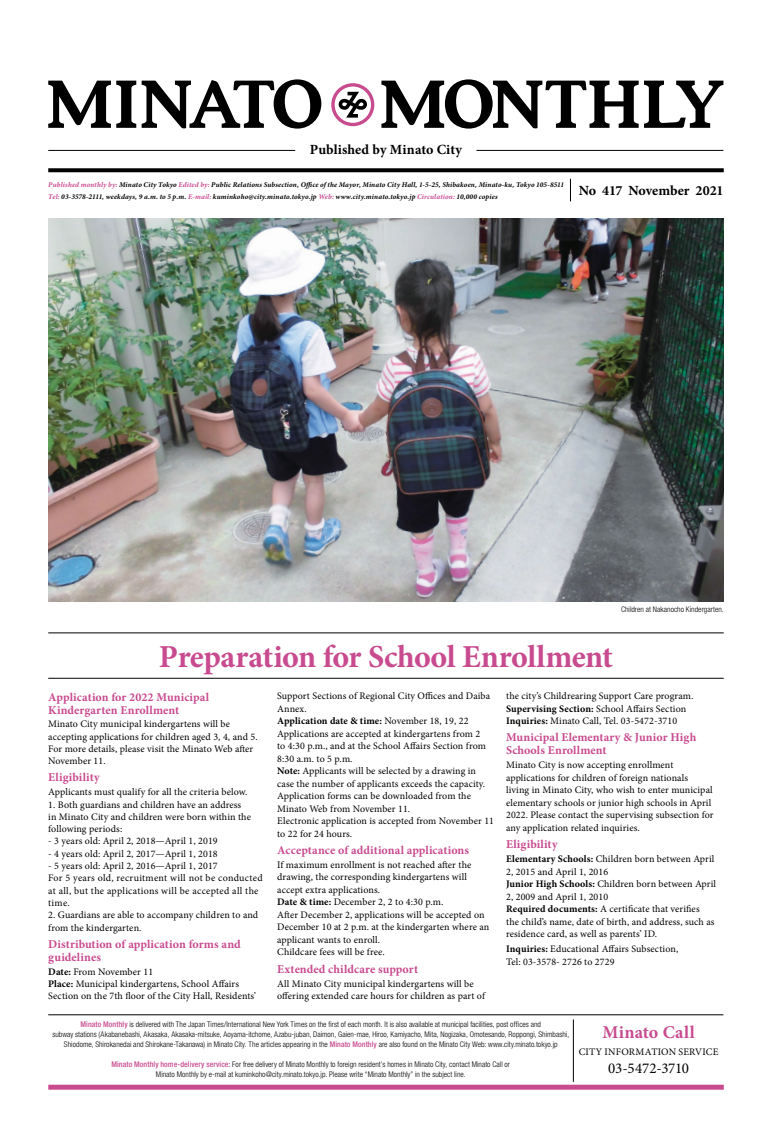
<style>
.page{position:relative;width:772px;height:1140px;background:#fff}
.page>*{position:absolute;margin:0;border:0;box-sizing:border-box;transform-origin:0 0}
.t1{font:700 32px "Minion Pro";letter-spacing:-.015em;color:#c84a8f}
.t2{font:700 18px "Minion Pro";letter-spacing:.02em;color:#c84a8f}
.t3{font:15px "Minion Pro";letter-spacing:-.01em;color:#000}
.t4{font:700 14px "Minion Pro";color:#000}
.t5{font:700 12px/13px "Minion Pro";letter-spacing:.005em;color:#c84a8f}
.t6{font:10px/12.5px "Minion Pro";letter-spacing:.01em;color:#000}
.t7{font:300 condensed 7.8px/10px "Helvetica Neue LT Std";letter-spacing:.005em;color:#000;text-align:center}
.t8{font:italic 700 7.3px/12px "Minion Pro";letter-spacing:.02em;color:#000}
.s1{color:#c84a8f}
.s2{font-weight:700}
.s3{font-weight:500;color:#c84a8f}
</style>
<div class="page">
<svg style="left:48px;top:79px;width:675px;height:50px"></svg>
<svg style="left:48px;top:168px;width:675px;height:4px;background:#111"></svg>
<hr style="left:48px;top:1014px;width:675px;height:1px;background:#000">
<div style="left:48px;top:1084px;width:675px;height:5px;background:#c84a8f"></div>
<hr style="left:572px;top:1019px;width:1px;height:62px;background:#000">
<hr style="left:48px;top:150px;width:247px;height:1px;background:#000">
<hr style="left:476px;top:150px;width:246px;height:1px;background:#000">
<hr style="left:48px;top:632px;width:675px;height:1px;background:#000">
<hr style="left:48px;top:677px;width:675px;height:1px;background:#000">
<svg style="left:570px;top:179px;width:1px;height:22px"></svg>
<img style="left:48px;top:218px;width:675px;height:383px">
<h3 class="t4" style="left:310px;top:140px;width:153px">Published by Minato City</h3>
<p class="t8" style="left:48px;top:178px;width:517px"><span class="s1">Published monthly by:</span> Minato City Tokyo <span class="s1">Edited by:</span> Public Relations Subsection, Office of the Mayor, Minato City Hall, 1-5-25, Shibakoen, Minato-ku, Tokyo 105-8511<br><span class="s1">Tel:</span> 03-3578-2111, weekdays, 9 a.m. to 5 p.m. <span class="s1">E-mail:</span> kuminkoho@city.minato.tokyo.jp <span class="s1">Web:</span> www.city.minato.tokyo.jp <span class="s1">Circulation:</span> 10,000 copies</p>
<h3 class="t4" style="left:578px;top:181px;width:146px">No 417 November 2021</h3>
<p class="t7" style="left:620px;top:604px;width:104px">Children at Nakanocho Kindergarten.</p>
<h1 class="t1" style="left:159px;top:634px;width:455px">Preparation for School Enrollment</h1>
<p class="t5" style="left:48px;top:690px;width:162px">Application for 2022 Municipal<br>Kindergarten Enrollment</p>
<p class="t6" style="left:48px;top:718px;width:211px">Minato City municipal kindergartens will be accepting applications for children aged 3, 4, and 5.<br>For more details, please visit the Minato Web after November 11.</p>
<p class="t5" style="left:48px;top:771px;width:53px">Eligibility</p>
<p class="t6" style="left:48px;top:785px;width:200px">Applicants must qualify for all the criteria below.</p>
<p class="t6" style="left:48px;top:798px;width:204px">1. Both guardians and children have an address in Minato City and children were born within the following periods:</p>
<p class="t6" style="left:48px;top:835px;width:171px">- 3 years old: April 2, 2018—April 1, 2019</p>
<p class="t6" style="left:48px;top:847px;width:171px">- 4 years old: April 2, 2017—April 1, 2018</p>
<p class="t6" style="left:48px;top:859px;width:216px">- 5 years old: April 2, 2016—April 1, 2017<br>For 5 years old, recruitment will not be conducted at all, but the applications will be accepted all the time.</p>
<p class="t6" style="left:48px;top:909px;width:211px">2. Guardians are able to accompany children to and from the kindergarten.</p>
<p class="t5" style="left:48px;top:937px;width:194px">Distribution of application forms and guidelines</p>
<p class="t6" style="left:48px;top:965px;width:209px"><span class="s2">Date:</span> From November 11<br><span class="s2">Place:</span> Municipal kindergartens, School Affairs<br>Section on the 7th floor of the City Hall, Residents’</p>
<p class="t6" style="left:277px;top:690px;width:218px">Support Sections of Regional City Offices and Daiba Annex.<br><span class="s2">Application date &amp; time:</span> November 18, 19, 22<br>Applications are accepted at kindergartens from 2<br>to 4:30 p.m., and at the School Affairs Section from 8:30 a.m. to 5 p.m.<br><span class="s2">Note:</span> Applicants will be selected by a drawing in case the number of applicants exceeds the capacity.<br>Application forms can be downloaded from the Minato Web from November 11.<br>Electronic application is accepted from November 11 to 22 for 24 hours.</p>
<p class="t5" style="left:277px;top:843px;width:193px">Acceptance of additional applications</p>
<p class="t6" style="left:277px;top:858px;width:213px">If maximum enrollment is not reached after the drawing, the corresponding kindergartens will accept extra applications.<br><span class="s2">Date &amp; time:</span> December 2, 2 to 4:30 p.m.<br>After December 2, applications will be accepted on December 10 at 2 p.m. at the kindergarten where an applicant wants to enroll.<br>Childcare fees will be free.</p>
<p class="t5" style="left:277px;top:962px;width:142px">Extended childcare support</p>
<p class="t6" style="left:277px;top:977px;width:209px">All Minato City municipal kindergartens will be offering extended care hours for children as part of</p>
<p class="t6" style="left:506px;top:690px;width:189px">the city’s Childrearing Support Care program.<br><span class="s2">Supervising Section:</span> School Affairs Section<br><span class="s2">Inquiries:</span> Minato Call, Tel. 03-5472-3710</p>
<p class="t5" style="left:506px;top:731px;width:192px">Municipal Elementary &amp; Junior High<br>Schools Enrollment</p>
<p class="t6" style="left:506px;top:759px;width:209px">Minato City is now accepting enrollment applications for children of foreign nationals living in Minato City, who wish to enter municipal elementary schools or junior high schools in April 2022. Please contact the supervising subsection for any application related inquiries.</p>
<p class="t5" style="left:506px;top:837px;width:53px">Eligibility</p>
<p class="t6" style="left:506px;top:852px;width:211px"><span class="s2">Elementary Schools:</span> Children born between April 2, 2015 and April 1, 2016<br><span class="s2">Junior High Schools:</span> Children born between April 2, 2009 and April 1, 2010<br><span class="s2">Required documents:</span> A certificate that verifies<br>the child’s name, date of birth, and address, such as residence card, as well as parents’ ID.</p>
<p class="t6" style="left:506px;top:943px;width:173px"><span class="s2">Inquiries:</span> Educational Affairs Subsection,<br>Tel: 03-3578- 2726 to 2729</p>
<p class="t7" style="left:52px;top:1019px;width:518px"><span class="s3">Minato Monthly</span> is delivered with The Japan Times/International New York Times on the first of each month. It is also available at municipal facilities, post offices and<br>subway stations (Akabanebashi, Akasaka, Akasaka-mitsuke, Aoyama-itchome, Azabu-juban, Daimon, Gaien-mae, Hiroo, Kamiyacho, Mita, Nogizaka, Omotesando, Roppongi, Shimbashi,<br>Shiodome, Shirokanedai and Shirokane-Takanawa) in Minato City. The articles appearing in the <span class="s3">Minato Monthly</span> are also found on the Minato City Web: www.city.minato.tokyo.jp</p>
<p class="t7" style="left:111px;top:1059px;width:400px"><span class="s3">Minato Monthly home-delivery service:</span> For free delivery of Minato Monthly to foreign resident’s homes in Minato City, contact Minato Call or<br>Minato Monthly by e-mail at kuminkoho@city.minato.tokyo.jp. Please write “Minato Monthly” in the subject line.</p>
<h2 class="t2" style="left:602px;top:1019px;width:94px">Minato Call</h2>
<p class="t6" style="left:578px;top:1045px;width:141px">CITY INFORMATION SERVICE</p>
<h3 class="t3" style="left:607px;top:1058px;width:82px">03-5472-3710</h3>
</div>
